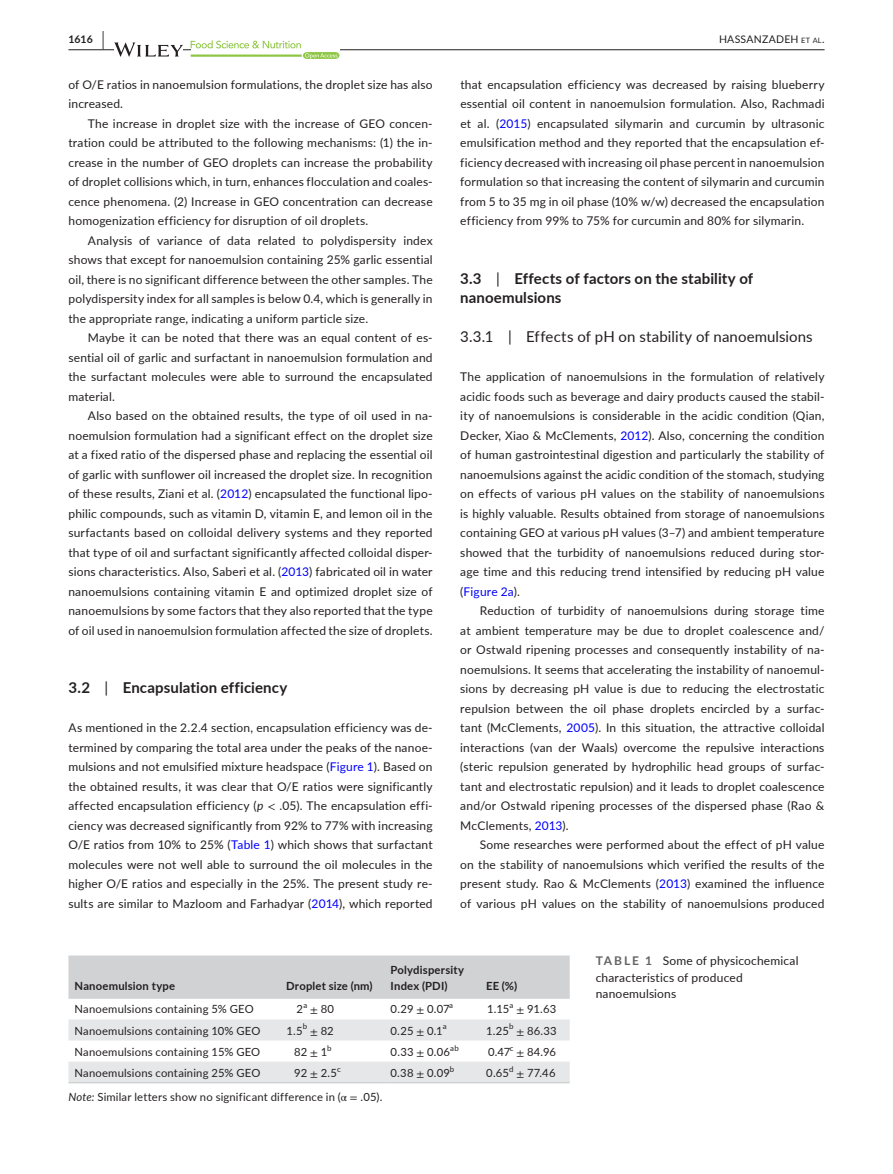
<style>
.page{position:relative;width:893px;height:1174px;background:#fff}
.page>*{position:absolute;margin:0;border:0;box-sizing:border-box;transform-origin:0 0}
.t1{font:700 15px/19.5px "Lato";letter-spacing:.01em;color:#231f20}
.t2{font:15px "Lato";letter-spacing:.005em;color:#231f20}
.t3{font:12px/19.5px "Lato";letter-spacing:.015em;color:#231f20;text-align:justify}
.t4{font:11.25px "Lato";letter-spacing:.015em;color:#231f20}
.t5{font:700 11.25px/15.8px "Lato";letter-spacing:.02em;color:#231f20}
.t6{font:10.5px "Lato";letter-spacing:.02em;color:#231f20}
.t7{font:700 10.5px "Lato";color:#231f20}
.t8{font:7.8px "Lato";color:#231f20}
.s1{font-size:19.5px}
.s2{font-size:7.35px}
.s3{color:#00f}
.s4{font-weight:400}
.s5{font-style:italic}
.s6{font-family:"STIX"}
.s7{font-weight:700;color:#636366}
</style>
<div class="page">
<hr style="left:68px;top:49px;width:756px;height:1px;background:#231f20">
<svg style="left:114px;top:42px;width:69px;height:15px"></svg>
<svg style="left:191px;top:40px;width:148px;height:19px"></svg>
<div style="left:68px;top:955px;width:502px;height:43px;background:#d1d2d4"></div>
<svg style="left:68px;top:1019px;width:502px;height:63px"></svg>
<hr style="left:68px;top:1082px;width:212px;height:1px;background:#d1d2d4">
<hr style="left:280px;top:1082px;width:105px;height:1px;background:#d1d2d4">
<hr style="left:385px;top:1082px;width:95px;height:1px;background:#d1d2d4">
<hr style="left:480px;top:1082px;width:90px;height:1px;background:#d1d2d4">
<p class="t7" style="left:68px;top:31px;width:37px">1616 <span class="s1">|</span></p>
<p class="t6" style="left:719px;top:31px;width:107px">HASSANZADEH <span class="s2">et al</span>.</p>
<p class="t3" style="left:68px;top:74px;width:366px">of O/E ratios in nanoemulsion formulations, the droplet size has also increased.</p>
<p class="t3" style="left:68px;top:113px;width:366px;text-indent:20px">The increase in droplet size with the increase of GEO concen&shy;tration could be attributed to the following mechanisms: (1) the in&shy;crease in the number of GEO droplets can increase the probability of droplet collisions which, in turn, enhances flocculation and coales&shy;cence phenomena. (2) Increase in GEO concentration can decrease homogenization efficiency for disruption of oil droplets.</p>
<p class="t3" style="left:68px;top:230px;width:366px;text-indent:20px">Analysis of variance of data related to polydispersity index shows that except for nanoemulsion containing 25% garlic essential oil, there is no significant difference between the other samples. The polydispersity index for all samples is below 0.4, which is generally in the appropriate range, indicating a uniform particle size.</p>
<p class="t3" style="left:68px;top:327px;width:366px;text-indent:20px">Maybe it can be noted that there was an equal content of es&shy;sential oil of garlic and surfactant in nanoemulsion formulation and the surfactant molecules were able to surround the encapsulated material.</p>
<p class="t3" style="left:68px;top:405px;width:366px;text-indent:20px">Also based on the obtained results, the type of oil used in na&shy;noemulsion formulation had a significant effect on the droplet size at a fixed ratio of the dispersed phase and replacing the essential oil of garlic with sunflower oil increased the droplet size. In recognition of these results, Ziani et al. (<span class="s3">2012</span>) encapsulated the functional lipo&shy;philic compounds, such as vitamin D, vitamin E, and lemon oil in the surfactants based on colloidal delivery systems and they reported that type of oil and surfactant significantly affected colloidal disper&shy;sions characteristics. Also, Saberi et al. (<span class="s3">2013</span>) fabricated oil in water nanoemulsions containing vitamin E and optimized droplet size of nanoemulsions by some factors that they also reported that the type of oil used in nanoemulsion formulation affected the size of droplets.</p>
<p class="t3" style="left:460px;top:74px;width:366px">that encapsulation efficiency was decreased by raising blueberry essential oil content in nanoemulsion formulation. Also, Rachmadi et al. (<span class="s3">2015</span>) encapsulated silymarin and curcumin by ultrasonic emulsification method and they reported that the encapsulation ef&shy;ficiency decreased with increasing oil phase percent in nanoemulsion formulation so that increasing the content of silymarin and curcumin from 5 to 35 mg in oil phase (10% w/w) decreased the encapsulation efficiency from 99% to 75% for curcumin and 80% for silymarin.</p>
<p class="t1" style="left:460px;top:268px;width:295px">3.3 <span class="s4">|</span> Effects of factors on the stability of nanoemulsions</p>
<p class="t2" style="left:460px;top:326px;width:354px">3.3.1 | Effects of pH on stability of nanoemulsions</p>
<p class="t3" style="left:460px;top:366px;width:366px">The application of nanoemulsions in the formulation of relatively acidic foods such as beverage and dairy products caused the stabil&shy;ity of nanoemulsions is considerable in the acidic condition (Qian, Decker, Xiao &amp; McClements, <span class="s3">2012</span>). Also, concerning the condition of human gastrointestinal digestion and particularly the stability of nanoemulsions against the acidic condition of the stomach, studying on effects of various pH values on the stability of nanoemulsions is highly valuable. Results obtained from storage of nanoemulsions containing GEO at various pH values (3–7) and ambient temperature showed that the turbidity of nanoemulsions reduced during stor&shy;age time and this reducing trend intensified by reducing pH value (<span class="s3">Figure 2a</span>).</p>
<p class="t3" style="left:460px;top:600px;width:366px;text-indent:20px">Reduction of turbidity of nanoemulsions during storage time at ambient temperature may be due to droplet coalescence and/ or Ostwald ripening processes and consequently instability of na&shy;noemulsions. It seems that accelerating the instability of nanoemul&shy;sions by decreasing pH value is due to reducing the electrostatic repulsion between the oil phase droplets encircled by a surfac&shy;tant (McClements, <span class="s3">2005</span>). In this situation, the attractive colloidal interactions (van der Waals) overcome the repulsive interactions (steric repulsion generated by hydrophilic head groups of surfac&shy;tant and electrostatic repulsion) and it leads to droplet coalescence and/or Ostwald ripening processes of the dispersed phase (Rao &amp; McClements, <span class="s3">2013</span>).</p>
<p class="t3" style="left:460px;top:834px;width:366px;text-indent:20px">Some researches were performed about the effect of pH value on the stability of nanoemulsions which verified the results of the present study. Rao &amp; McClements (<span class="s3">2013</span>) examined the influence of various pH values on the stability of nanoemulsions produced</p>
<p class="t1" style="left:68px;top:677px;width:220px">3.2 <span class="s4">|</span> Encapsulation efficiency</p>
<p class="t3" style="left:68px;top:717px;width:366px">As mentioned in the 2.2.4 section, encapsulation efficiency was de&shy;termined by comparing the total area under the peaks of the nanoe&shy;mulsions and not emulsified mixture headspace (<span class="s3">Figure 1</span>). Based on the obtained results, it was clear that O/E ratios were significantly affected encapsulation efficiency (<span class="s5">p</span> <span class="s6">&lt;</span> .05). The encapsulation effi&shy;ciency was decreased significantly from 92% to 77% with increasing O/E ratios from 10% to 25% (<span class="s3">Table 1</span>) which shows that surfactant molecules were not well able to surround the oil molecules in the higher O/E ratios and especially in the 25%. The present study re&shy;sults are similar to Mazloom and Farhadyar (<span class="s3">2014</span>), which reported</p>
<p class="t5" style="left:74px;top:977px;width:102px">Nanoemulsion type</p>
<p class="t5" style="left:286px;top:977px;width:88px">Droplet size (nm)</p>
<p class="t5" style="left:391px;top:961px;width:75px">Polydispersity<br>Index (PDI)</p>
<p class="t5" style="left:486px;top:977px;width:33px">EE (%)</p>
<p class="t4" style="left:74px;top:1001px;width:181px">Nanoemulsions containing 5% GEO</p>
<p class="t4" style="left:297px;top:1001px;width:8px">2</p>
<p class="t8" style="left:303px;top:1000px;width:5px">a</p>
<p class="t4" style="left:310px;top:1001px;width:26px"><span class="s6">±</span> 80</p>
<p class="t4" style="left:391px;top:1001px;width:60px">0.29 <span class="s6">±</span> 0.07</p>
<p class="t8" style="left:449px;top:1000px;width:5px">a</p>
<p class="t4" style="left:487px;top:1001px;width:24px">1.15</p>
<p class="t8" style="left:510px;top:1000px;width:5px">a</p>
<p class="t4" style="left:516px;top:1001px;width:41px"><span class="s6">±</span> 91.63</p>
<p class="t4" style="left:74px;top:1022px;width:187px">Nanoemulsions containing 10% GEO</p>
<p class="t4" style="left:286px;top:1022px;width:18px">1.5</p>
<p class="t8" style="left:303px;top:1021px;width:6px">b</p>
<p class="t4" style="left:310px;top:1022px;width:25px"><span class="s6">±</span> 82</p>
<p class="t4" style="left:391px;top:1022px;width:54px">0.25 <span class="s6">±</span> 0.1</p>
<p class="t8" style="left:443px;top:1021px;width:5px">a</p>
<p class="t4" style="left:486px;top:1022px;width:24px">1.25</p>
<p class="t8" style="left:509px;top:1021px;width:6px">b</p>
<p class="t4" style="left:516px;top:1022px;width:42px"><span class="s6">±</span> 86.33</p>
<p class="t4" style="left:74px;top:1043px;width:187px">Nanoemulsions containing 15% GEO</p>
<p class="t4" style="left:294px;top:1043px;width:35px">82<span class="s6">±</span>1</p>
<p class="t8" style="left:327px;top:1042px;width:6px">b</p>
<p class="t4" style="left:391px;top:1043px;width:61px">0.33 <span class="s6">±</span> 0.06</p>
<p class="t8" style="left:450px;top:1042px;width:10px">ab</p>
<p class="t4" style="left:488px;top:1043px;width:24px">0.47</p>
<p class="t8" style="left:510px;top:1042px;width:5px">c</p>
<p class="t4" style="left:516px;top:1043px;width:41px"><span class="s6">±</span> 84.96</p>
<p class="t4" style="left:74px;top:1064px;width:187px">Nanoemulsions containing 25% GEO</p>
<p class="t4" style="left:294px;top:1064px;width:44px">92 <span class="s6">±</span> 2.5</p>
<p class="t8" style="left:337px;top:1063px;width:5px">c</p>
<p class="t4" style="left:391px;top:1064px;width:61px">0.38 <span class="s6">±</span> 0.09</p>
<p class="t8" style="left:450px;top:1063px;width:6px">b</p>
<p class="t4" style="left:486px;top:1064px;width:24px">0.65</p>
<p class="t8" style="left:509px;top:1063px;width:6px">d</p>
<p class="t4" style="left:516px;top:1064px;width:41px"><span class="s6">±</span> 77.46</p>
<p class="t4" style="left:68px;top:1089px;width:315px"><span class="s5">Note:</span> Similar letters show no significant difference in (<span class="s6">α =</span> .05).</p>
<p class="t3" style="left:596px;top:952px;width:204px;line-height:16.5px;text-align:left"><span class="s7">TABLE 1</span> Some of physicochemical characteristics of produced nanoemulsions</p>
</div>
